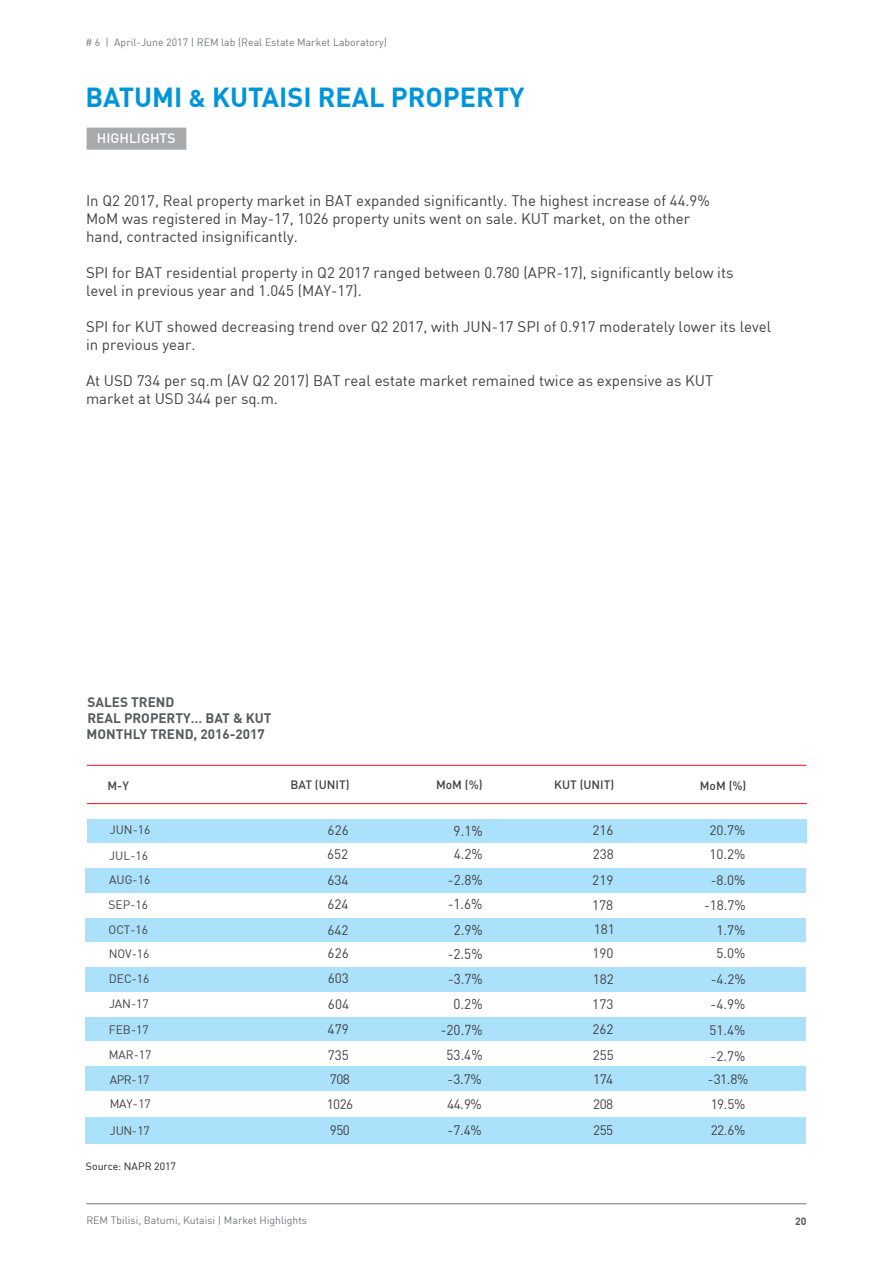
<style>
.page{position:relative;width:893px;height:1263px;background:#fff}
.page>*{position:absolute;margin:0;border:0;box-sizing:border-box;transform-origin:0 0}
.t1{font:700 27px "TBC Din Mtavruli";color:#0095da}
.t2{font:15px/18px "TBC Din Mtavruli";color:#414142}
.t3{font:14.1px/23.1px "TBC Din Mtavruli";color:#414142;scale:.95 1}
.t4{font:13.5px/23.9px "TBC Din Mtavruli";color:#414142}
.t5{font:700 13.5px/16.2px "TBC Din Mtavruli";color:#595a5c}
.t6{font:500 13.5px "TBC Din Mtavruli";color:#fff}
.t7{font:12px "TBC Din Mtavruli";color:#414142}
.t8{font:500 12px "TBC Din Mtavruli";color:#414142}
.t9{font:10.5px "TBC Din Mtavruli";color:#76777d}
.t10{font:10.5px "TBC Din Mtavruli";color:#76777c}
.t11{font:10.5px "TBC Din Mtavruli";color:#231f20}
.t12{font:700 10.5px "TBC Din Mtavruli";color:#595a5c}
.s1{font-size:24px}
</style>
<div class="page">
<hr style="left:86px;top:1203px;width:720px;height:1px;background:#939598">
<div style="left:85px;top:1117px;width:721px;height:26px;background:#abe1fa"></div>
<div style="left:87px;top:819px;width:719px;height:24px;background:#abe1fa"></div>
<div style="left:85px;top:868px;width:721px;height:25px;background:#abe1fa"></div>
<div style="left:85px;top:918px;width:721px;height:24px;background:#abe1fa"></div>
<div style="left:85px;top:967px;width:721px;height:25px;background:#abe1fa"></div>
<div style="left:85px;top:1017px;width:721px;height:24px;background:#abe1fa"></div>
<div style="left:85px;top:1066px;width:721px;height:25px;background:#abe1fa"></div>
<hr style="left:87px;top:765px;width:719px;height:1px;background:#ed1d24">
<hr style="left:87px;top:803px;width:720px;height:1px;background:#ed1d24">
<div style="left:87px;top:128px;width:99px;height:22px;background:#a7aaac;border:1px solid #a7aaac"></div>
<p class="t9" style="left:85px;top:36px;width:303px"># 6 | April-June 2017 | REM lab (Real Estate Market Laboratory)</p>
<h1 class="t1" style="left:85px;top:79px;width:441px">BATUMI <span class="s1">&amp;</span> KUTAISI REAL PROPERTY</h1>
<p class="t6" style="left:97px;top:130px;width:80px">HIGHLIGHTS</p>
<p class="t2" style="left:86px;top:191px;width:625px">In Q2 2017, Real property market in BAT expanded significantly. The highest increase of 44.9%<br>MoM was registered in May-17, 1026 property units went on sale. KUT market, on the other hand, contracted insignificantly.</p>
<p class="t2" style="left:86px;top:263px;width:649px">SPI for BAT residential property in Q2 2017 ranged between 0.780 (APR-17), significantly below its level in previous year and 1.045 (MAY-17).</p>
<p class="t2" style="left:86px;top:317px;width:687px">SPI for KUT showed decreasing trend over Q2 2017, with JUN-17 SPI of 0.917 moderately lower its level in previous year.</p>
<p class="t2" style="left:86px;top:371px;width:629px">At USD 734 per sq.m (AV Q2 2017) BAT real estate market remained twice as expensive as KUT market at USD 344 per sq.m.</p>
<p class="t5" style="left:87px;top:693px;width:186px">SALES TREND<br>REAL PROPERTY… BAT &amp; KUT<br>MONTHLY TREND, 2016-2017</p>
<p class="t8" style="left:108px;top:777px;width:23px">M-Y</p>
<p class="t8" style="left:291px;top:777px;width:60px">BAT (UNIT)</p>
<p class="t8" style="left:554px;top:777px;width:62px">KUT (UNIT)</p>
<p class="t8" style="left:436px;top:777px;width:48px">MoM (%)</p>
<p class="t8" style="left:700px;top:777px;width:48px">MoM (%)</p>
<p class="t7" style="left:110px;top:822px;width:42px">JUN-16</p>
<p class="t7" style="left:109px;top:848px;width:40px">JUL-16</p>
<p class="t7" style="left:109px;top:872px;width:42px">AUG-16</p>
<p class="t7" style="left:109px;top:897px;width:41px">SEP-16</p>
<p class="t4" style="left:327px;top:818px;width:23px">626<br>652</p>
<p class="t4" style="left:328px;top:868px;width:23px">634<br>624</p>
<p class="t3" style="left:454px;top:819px;width:32px">9.1%<br>4.2%</p>
<p class="t3" style="left:448px;top:867px;width:38px;line-height:24.2px">-2.8% -1.6%</p>
<p class="t4" style="left:592px;top:818px;width:23px">216</p>
<p class="t4" style="left:709px;top:818px;width:38px">20.7%</p>
<p class="t4" style="left:592px;top:840px;width:23px;line-height:26.4px">238<br>219</p>
<p class="t4" style="left:709px;top:842px;width:38px">10.2%</p>
<p class="t4" style="left:711px;top:867px;width:36px">-8.0%</p>
<p class="t4" style="left:592px;top:893px;width:23px">178</p>
<p class="t4" style="left:704px;top:892px;width:43px">-18.7%</p>
<p class="t7" style="left:109px;top:922px;width:41px">OCT-16</p>
<p class="t4" style="left:328px;top:917px;width:23px">642</p>
<p class="t3" style="left:454px;top:918px;width:32px">2.9%</p>
<p class="t4" style="left:594px;top:917px;width:23px">181</p>
<p class="t4" style="left:716px;top:917px;width:30px">1.7%</p>
<p class="t7" style="left:109px;top:946px;width:42px">NOV-16</p>
<p class="t7" style="left:109px;top:971px;width:42px">DEC-16</p>
<p class="t4" style="left:328px;top:941px;width:23px">626</p>
<p class="t4" style="left:328px;top:966px;width:23px">603</p>
<p class="t3" style="left:448px;top:942px;width:38px">-2.5%</p>
<p class="t3" style="left:448px;top:967px;width:38px">-3.7%</p>
<p class="t4" style="left:592px;top:941px;width:23px">190</p>
<p class="t4" style="left:716px;top:941px;width:30px">5.0%</p>
<p class="t4" style="left:593px;top:966px;width:23px">182</p>
<p class="t4" style="left:711px;top:966px;width:36px">-4.2%</p>
<p class="t7" style="left:109px;top:996px;width:41px">JAN-17</p>
<p class="t4" style="left:328px;top:992px;width:23px">604</p>
<p class="t3" style="left:454px;top:992px;width:32px">0.2%</p>
<p class="t4" style="left:592px;top:992px;width:23px">173</p>
<p class="t4" style="left:711px;top:992px;width:36px">-4.9%</p>
<p class="t7" style="left:109px;top:1022px;width:41px">FEB-17</p>
<p class="t7" style="left:109px;top:1047px;width:44px">MAR-17</p>
<p class="t4" style="left:328px;top:1017px;width:23px">479</p>
<p class="t4" style="left:328px;top:1043px;width:23px">735</p>
<p class="t3" style="left:441px;top:1018px;width:45px">-20.7%</p>
<p class="t3" style="left:447px;top:1043px;width:39px">53.4%</p>
<p class="t4" style="left:592px;top:1017px;width:23px">262</p>
<p class="t4" style="left:709px;top:1017px;width:38px">51.4%</p>
<p class="t4" style="left:593px;top:1043px;width:23px">255</p>
<p class="t4" style="left:711px;top:1043px;width:36px">-2.7%</p>
<p class="t7" style="left:110px;top:1072px;width:41px">APR-17</p>
<p class="t4" style="left:330px;top:1067px;width:22px">708</p>
<p class="t4" style="left:447px;top:1067px;width:36px">-3.7%</p>
<p class="t4" style="left:593px;top:1067px;width:22px">174</p>
<p class="t4" style="left:708px;top:1067px;width:42px">-31.8%</p>
<p class="t7" style="left:110px;top:1096px;width:43px">MAY-17</p>
<p class="t4" style="left:327px;top:1092px;width:28px">1026</p>
<p class="t4" style="left:447px;top:1092px;width:36px">44.9%</p>
<p class="t4" style="left:593px;top:1092px;width:22px">208</p>
<p class="t4" style="left:711px;top:1092px;width:36px">19.5%</p>
<p class="t7" style="left:110px;top:1123px;width:42px">JUN-17</p>
<p class="t4" style="left:330px;top:1118px;width:22px">950</p>
<p class="t4" style="left:447px;top:1118px;width:36px">-7.4%</p>
<p class="t4" style="left:593px;top:1118px;width:22px">255</p>
<p class="t4" style="left:711px;top:1118px;width:36px">22.6%</p>
<p class="t11" style="left:86px;top:1160px;width:92px">Source: NAPR 2017</p>
<p class="t10" style="left:86px;top:1214px;width:222px">REM Tbilisi, Batumi, Kutaisi | Market Highlights</p>
<p class="t12" style="left:795px;top:1214px;width:13px">20</p>
</div>
